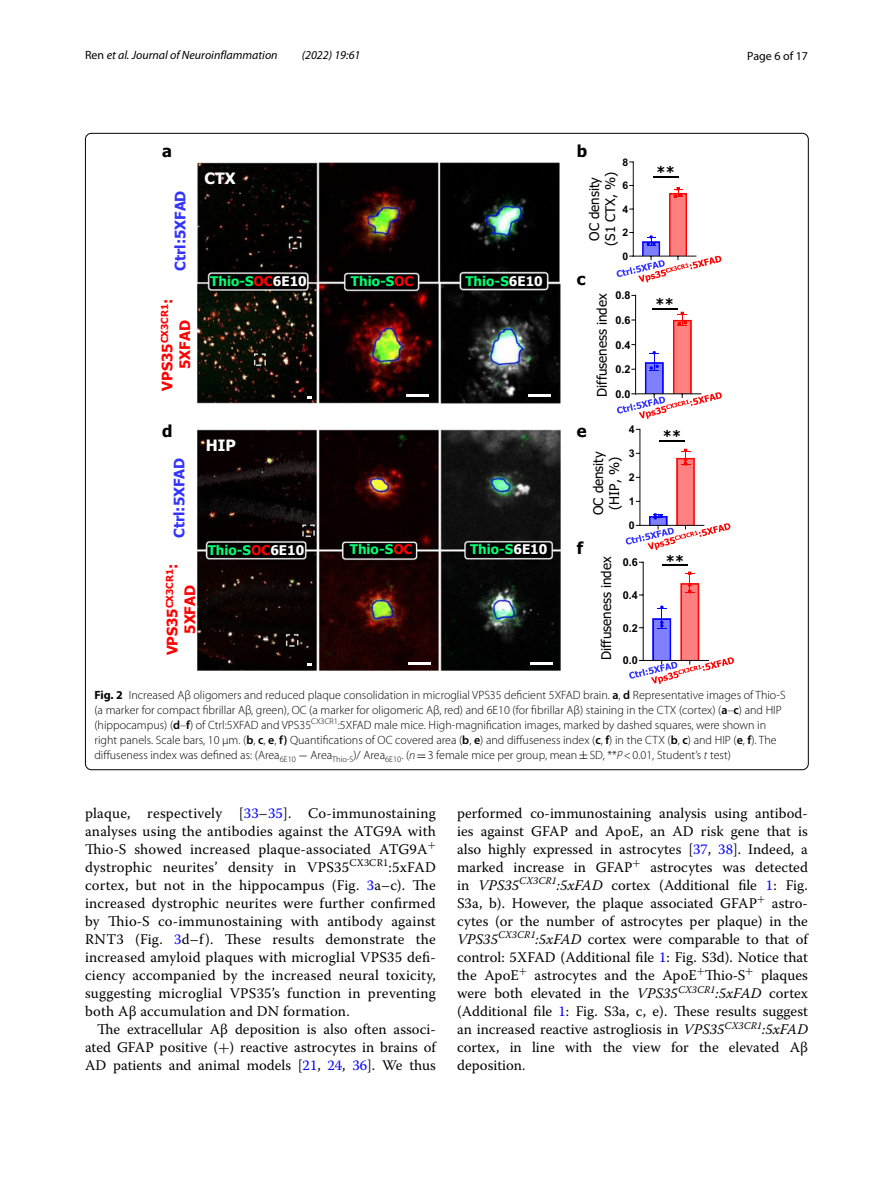
<style>
.page{position:relative;width:893px;height:1187px;background:#fff}
.page>*{position:absolute;margin:0;border:0;box-sizing:border-box;transform-origin:0 0}
.t1{font:16.5px "Tahoma Bold 4";color:#000}
.t2{font:15.75px "Tahoma Bold 4";color:#fff}
.t3{font:14.7px/18px "Warnock Pro";letter-spacing:.005em;color:#000;text-align:justify}
.t4{font:14.55px/17.4px "Tahoma Bold 4";letter-spacing:-.005em;color:#f00;text-align:center}
.t5{font:14.55px "Tahoma Bold 4";letter-spacing:-.005em;color:#33f}
.t6{font:14.55px "Tahoma Bold 4";color:#000}
.t7{font:13.35px/16px "Tahoma 4";color:#000;text-align:center}
.t8{font:13.35px "Tahoma Bold 4";color:#00fe73}
.t9{font:300 12px/15px "Myriad Pro";color:#000}
.t10{font:italic 12px "Myriad Pro";color:#000}
.t11{font:12px "Myriad Pro";color:#000}
.t12{font:10.95px "Arial Bold MT2";color:#000}
.t13{font:10.65px "Arial Bold MT2";color:#000}
.t14{font:10.5px "Arial Bold MT2";color:#000}
.s1{font-style:normal}
.s2{color:#f00}
.s3{color:#fff}
.s4{font-weight:700}
.s5{font-weight:600}
.s6{font-family:"MTSY";font-weight:400}
.s7{font-style:italic}
.s8{color:#00f}
.s9{font-family:"MTSY"}
</style>
<div class="page">
<img style="left:197px;top:162px;width:363px;height:508px">
<hr style="left:635px;top:295px;width:1px;height:99px;background:#000">
<hr style="left:633px;top:161px;width:1px;height:95px;background:#000">
<hr style="left:652px;top:308px;width:26px;height:2px;background:#000">
<hr style="left:639px;top:429px;width:1px;height:97px;background:#000">
<hr style="left:643px;top:561px;width:1px;height:100px;background:#000">
<svg style="left:617px;top:312px;width:105px;height:107px"></svg>
<hr style="left:653px;top:176px;width:25px;height:2px;background:#000">
<hr style="left:659px;top:440px;width:26px;height:2px;background:#000">
<hr style="left:662px;top:564px;width:26px;height:2px;background:#000">
<svg style="left:616px;top:185px;width:105px;height:97px"></svg>
<svg style="left:626px;top:448px;width:104px;height:102px"></svg>
<svg style="left:629px;top:571px;width:105px;height:113px"></svg>
<hr style="left:406px;top:394px;width:23px;height:3px;background:#fff">
<svg style="left:307px;top:395px;width:5px;height:3px"></svg>
<svg style="left:307px;top:663px;width:5px;height:3px"></svg>
<hr style="left:528px;top:394px;width:23px;height:3px;background:#fff">
<hr style="left:408px;top:662px;width:23px;height:3px;background:#fff">
<hr style="left:530px;top:662px;width:22px;height:3px;background:#fff">
<p class="t10" style="left:85px;top:48px;width:194px"><span class="s1">Ren</span> et al. Journal of Neuroinflammation</p>
<p class="t10" style="left:302px;top:48px;width:60px">(2022) 19:61</p>
<p class="t11" style="left:747px;top:48px;width:62px">Page 6 of 17</p>
<p class="t1" style="left:162px;top:139px;width:11px">a</p>
<p class="t1" style="left:577px;top:139px;width:12px">b</p>
<p class="t14" style="left:622px;top:155px;width:7px">8</p>
<p class="t5" style="left:170px;top:270px;width:82px;rotate:-90deg">Ctrl:5XFAD</p>
<p class="t4" style="left:158px;top:390px;width:93px;rotate:-90deg">VPS35<sup>CX3CR1</sup>:<br>5XFAD</p>
<p class="t2" style="left:205px;top:167px;width:32px">CTX</p>
<p class="t8" style="left:210px;top:272px;width:98px">Thio-S<span class="s2">OC</span><span class="s3">6E10</span></p>
<p class="t8" style="left:351px;top:272px;width:64px">Thio-S<span class="s2">OC</span></p>
<p class="t8" style="left:465px;top:271px;width:79px">Thio-S<span class="s3">6E10</span></p>
<p class="t7" style="left:586px;top:246px;width:76px;rotate:-90deg">OC density (S1 CTX, %)</p>
<p class="t14" style="left:622px;top:179px;width:7px">6</p>
<p class="t14" style="left:622px;top:202px;width:7px">4</p>
<p class="t14" style="left:622px;top:226px;width:7px">2</p>
<p class="t1" style="left:577px;top:267px;width:10px">c</p>
<p class="t14" style="left:622px;top:249px;width:7px">0</p>
<p class="t7" style="left:593px;top:396px;width:104px;rotate:-90deg">Diffuseness index</p>
<p class="t12" style="left:615px;top:288px;width:17px">0.8</p>
<p class="t12" style="left:615px;top:313px;width:17px">0.6</p>
<p class="t12" style="left:615px;top:337px;width:17px">0.4</p>
<p class="t12" style="left:615px;top:362px;width:17px">0.2</p>
<p class="t12" style="left:615px;top:386px;width:17px">0.0</p>
<p class="t1" style="left:162px;top:420px;width:12px">d</p>
<p class="t1" style="left:577px;top:420px;width:11px">e</p>
<p class="t13" style="left:629px;top:422px;width:7px">4</p>
<p class="t2" style="left:206px;top:434px;width:32px">HIP</p>
<p class="t13" style="left:629px;top:446px;width:7px">3</p>
<p class="t7" style="left:590px;top:515px;width:65px;rotate:-90deg">OC density (HIP, %)</p>
<p class="t5" style="left:169px;top:537px;width:82px;rotate:-90deg">Ctrl:5XFAD</p>
<p class="t13" style="left:629px;top:470px;width:7px">2</p>
<p class="t13" style="left:629px;top:494px;width:7px">1</p>
<p class="t13" style="left:629px;top:518px;width:7px">0</p>
<p class="t4" style="left:163px;top:655px;width:93px;rotate:-90deg">VPS35<sup>CX3CR1</sup>:<br>5XFAD</p>
<p class="t8" style="left:208px;top:540px;width:98px">Thio-S<span class="s2">OC</span><span class="s3">6E10</span></p>
<p class="t8" style="left:350px;top:540px;width:64px">Thio-S<span class="s2">OC</span></p>
<p class="t8" style="left:470px;top:540px;width:79px">Thio-S<span class="s3">6E10</span></p>
<p class="t1" style="left:577px;top:537px;width:8px">f</p>
<p class="t7" style="left:598px;top:659px;width:104px;rotate:-90deg">Diffuseness index</p>
<p class="t12" style="left:623px;top:555px;width:17px">0.6</p>
<p class="t12" style="left:623px;top:587px;width:17px">0.4</p>
<p class="t12" style="left:623px;top:620px;width:17px">0.2</p>
<p class="t12" style="left:623px;top:653px;width:17px">0.0</p>
<p class="t6" style="left:656px;top:161px;width:20px">**</p>
<p class="t6" style="left:656px;top:293px;width:20px">**</p>
<p class="t6" style="left:663px;top:425px;width:20px">**</p>
<p class="t6" style="left:666px;top:550px;width:20px">**</p>
<p class="t9" style="left:94px;top:688px;width:693px"><span class="s4">Fig. 2</span> Increased Aβ oligomers and reduced plaque consolidation in microglial VPS35 deficient 5XFAD brain. <span class="s5">a</span>, <span class="s5">d</span> Representative images of Thio-S (a marker for compact fibrillar Aβ, green), OC (a marker for oligomeric Aβ, red) and 6E10 (for fibrillar Aβ) staining in the CTX (cortex) (<span class="s5">a</span>–<span class="s5">c</span>) and HIP (hippocampus) (<span class="s5">d</span>–<span class="s5">f</span>) of Ctrl:5XFAD and VPS35<sup>CX3CR1</sup>:5XFAD male mice. High-magnification images, marked by dashed squares, were shown in right panels. Scale bars, 10 μm. (<span class="s5">b</span>, <span class="s5">c</span>, <span class="s5">e</span>, <span class="s5">f)</span> Quantifications of OC covered area (<span class="s5">b</span>, <span class="s5">e</span>) and diffuseness index (<span class="s5">c</span>, <span class="s5">f</span>) in the CTX (<span class="s5">b</span>, <span class="s5">c</span>) and HIP (<span class="s5">e</span>, <span class="s5">f</span>). The diffuseness index was defined as: (Area<sub>6E10</sub> <span class="s6">−</span> -Area<sub>Thio-S</sub>)/ Area<sub>6E10</sub>. (<span class="s7">n</span><span class="s6">=</span>3 female mice per group, mean<span class="s6">±</span>SD, **<span class="s7">P</span>&lt;0.01, Student’s <span class="s7">t</span> test)</p>
<p class="t3" style="left:85px;top:804px;width:352px">plaque, respectively [<span class="s8">33</span>–<span class="s8">35</span>]. Co-immunostaining analyses using the antibodies against the ATG9A with Thio-S showed increased plaque-associated ATG9A<sup>+ </sup>dystrophic neurites’ density in VPS35<sup>CX3CR1</sup>:5xFAD cortex, but not in the hippocampus (Fig. <span class="s8">3</span>a–c). The increased dystrophic neurites were further confirmed by Thio-S co-immunostaining with antibody against RNT3 (Fig. <span class="s8">3</span>d–f). These results demonstrate the increased amyloid plaques with microglial VPS35 defi&shy;ciency accompanied by the increased neural toxicity, suggesting microglial VPS35’s function in preventing both Aβ accumulation and DN formation.</p>
<p class="t3" style="left:85px;top:1020px;width:352px;text-indent:12px">The extracellular Aβ deposition is also often associ&shy;ated GFAP positive (<span class="s9">+</span>) reactive astrocytes in brains of AD patients and animal models [<span class="s8">21</span>, <span class="s8">24</span>, <span class="s8">36</span>]. We thus</p>
<p class="t3" style="left:457px;top:804px;width:352px">performed co-immunostaining analysis using antibod&shy;ies against GFAP and ApoE, an AD risk gene that is also highly expressed in astrocytes [<span class="s8">37</span>, <span class="s8">38</span>]. Indeed, a marked increase in GFAP<sup>+</sup> astrocytes was detected in <span class="s7">VPS35</span><sup>CX3CR1</sup><span class="s7">:5xFAD</span> cortex (Additional file <span class="s8">1</span>: Fig.<br>S3a, b). However, the plaque associated GFAP<sup>+</sup> astro&shy;cytes (or the number of astrocytes per plaque) in the <span class="s7">VPS35</span><sup>CX3CR1</sup><span class="s7">:5xFAD</span> cortex were comparable to that of control: 5XFAD (Additional file <span class="s8">1</span>: Fig. S3d). Notice that the ApoE<sup>+</sup> astrocytes and the ApoE<sup>+</sup>Thio-S<sup>+</sup> plaques were both elevated in the <span class="s7">VPS35</span><sup>CX3CR1</sup><span class="s7">:5xFAD</span> cortex (Additional file <span class="s8">1</span>: Fig. S3a, c, e). These results suggest an increased reactive astrogliosis in <span class="s7">VPS35</span><sup>CX3CR1</sup><span class="s7">:5xFAD </span>cortex, in line with the view for the elevated Aβ deposition.</p>
</div>
